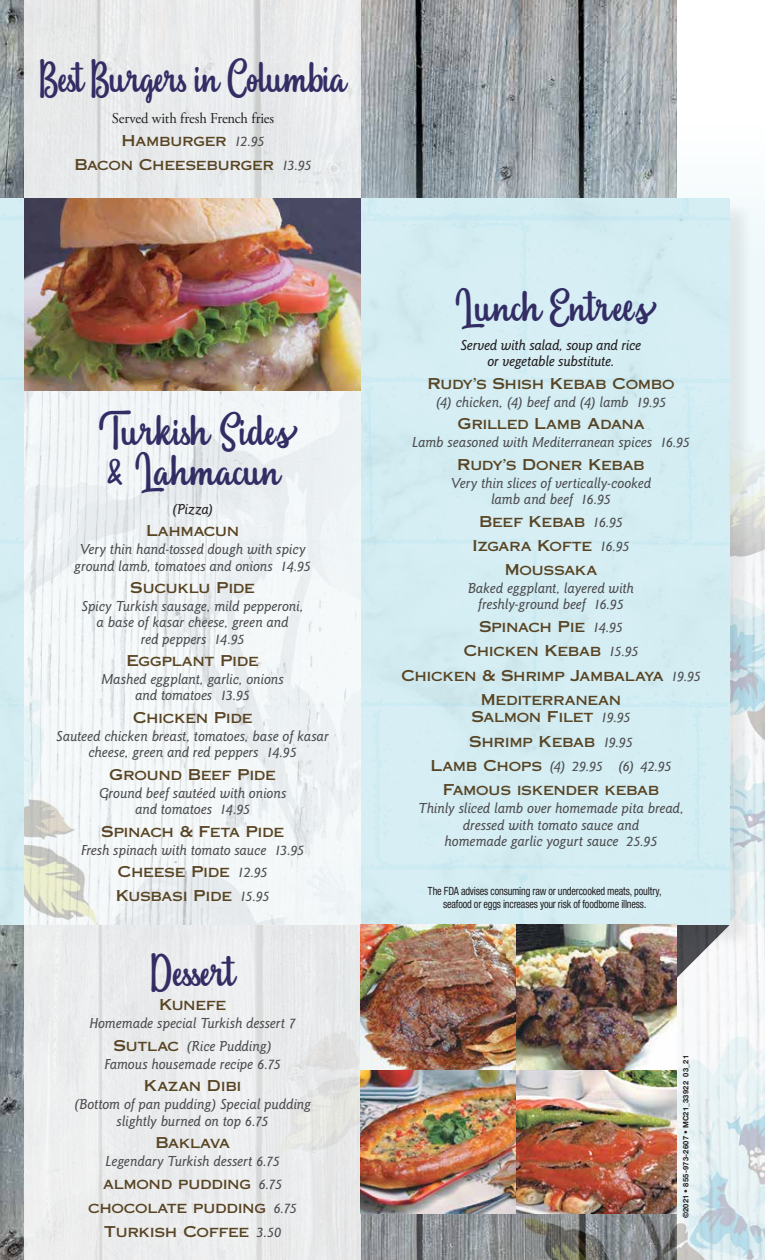
<style>
.page{position:relative;width:765px;height:1260px;background:#fff}
.page>*{position:absolute;margin:0;border:0;box-sizing:border-box;transform-origin:0 0}
.t1{font:35px/40px "Sailoria";letter-spacing:.005em;color:#332d65}
.t2{font:35px "Sailoria";letter-spacing:.005em;color:#332d65;scale:.94 1}
.t3{font:italic 500 15px/16.2px "Goudy Sans Std";letter-spacing:-.015em;color:#4d4d4f;text-align:center}
.t4{font:15px/24.2px "Copperplate Gothic Std 31 AB";letter-spacing:-.025em;color:#584423;text-align:center}
.t5{font:italic 500 15px/16.2px "Goudy Sans Std";letter-spacing:-.025em;color:#231f20;text-align:center}
.t6{font:15px "Adobe Garamond Pro";letter-spacing:-.01em;color:#231f20}
.t7{font:condensed 11.38px/12.4px "Helvetica Neue LT Std";letter-spacing:-.015em;color:#231f20;text-align:center;scale:.9 1}
.t8{font:700 7.5px "Helvetica Neue LT Std";letter-spacing:.035em;color:#231f20}
.s1{font-family:"Goudy Sans Std";font-weight:500;font-style:italic;color:#4d4d4f}
.s2{font-family:"Copperplate Gothic Std 31 AB";font-weight:400;font-style:normal;color:#584423}
</style>
<div class="page">
<img style="left:0;top:0;width:676px;height:1260px">
<svg style="left:361px;top:90px;width:404px;height:345px"></svg>
<img style="left:361px;top:435px;width:404px;height:825px">
<div style="left:0;top:202px;width:754px;height:747px;background:#231f20;opacity:.85"></div>
<div style="left:0;top:198px;width:730px;height:727px;background:#d3edf3"></div>
<div style="left:25px;top:0;width:336px;height:1260px;background:#eaebec"></div>
<img style="left:25px;top:390px;width:336px;height:535px">
<img style="left:25px;top:198px;width:336px;height:192px">
<img style="left:361px;top:925px;width:315px;height:289px">
<h1 class="t2" style="left:40px;top:49px;width:328px">Best Burgers in Columbia</h1>
<p class="t6" style="left:112px;top:109px;width:164px">Served with fresh French fries</p>
<p class="t4" style="left:74px;top:128px;width:239px">Hamburger <span class="s1">12.95<br></span>Bacon Cheeseburger <span class="s1">13.95</span></p>
<h1 class="t1" style="left:97px;top:411px;width:203px">Turkish Sides &amp; Lahmacun</h1>
<p class="t5" style="left:172px;top:501px;width:43px">(Pizza)</p>
<p class="t4" style="left:146px;top:519px;width:95px">Lahmacun</p>
<p class="t3" style="left:74px;top:542px;width:238px">Very thin hand-tossed dough with spicy ground lamb, tomatoes and onions 14.95</p>
<p class="t4" style="left:130px;top:576px;width:126px">Sucuklu Pide</p>
<p class="t3" style="left:82px;top:598px;width:223px">Spicy Turkish sausage, mild pepperoni, a base of kasar cheese, green and<br>red peppers 14.95</p>
<p class="t4" style="left:126px;top:649px;width:134px">Eggplant Pide</p>
<p class="t3" style="left:102px;top:672px;width:184px">Mashed eggplant, garlic, onions and tomatoes 13.95</p>
<p class="t4" style="left:133px;top:705px;width:122px">Chicken Pide</p>
<p class="t3" style="left:57px;top:728px;width:274px">Sauteed chicken breast, tomatoes, base of kasar cheese, green and red peppers 14.95</p>
<p class="t4" style="left:109px;top:762px;width:168px">Ground Beef Pide</p>
<p class="t3" style="left:99px;top:785px;width:189px">Ground beef sautéed with onions and tomatoes 14.95</p>
<p class="t4" style="left:101px;top:819px;width:185px">Spinach &amp; Feta Pide</p>
<p class="t3" style="left:81px;top:842px;width:225px">Fresh spinach with tomato sauce 13.95</p>
<p class="t4" style="left:116px;top:860px;width:156px;text-align:left">Cheese Pide <span class="s1">12.95<br></span>Kusbasi Pide <span class="s1">15.95</span></p>
<h1 class="t1" style="left:151px;top:952px;width:86px">Dessert</h1>
<p class="t4" style="left:159px;top:993px;width:69px">Kunefe</p>
<p class="t3" style="left:89px;top:1012px;width:208px;line-height:22.5px">Homemade special Turkish dessert 7<br><span class="s2">Sutlac</span> (Rice Pudding)</p>
<p class="t3" style="left:104px;top:1056px;width:178px">Famous housemade recipe 6.75</p>
<p class="t4" style="left:144px;top:1074px;width:99px">Kazan Dibi</p>
<p class="t3" style="left:74px;top:1097px;width:239px">(Bottom of pan pudding) Special pudding slightly burned on top 6.75</p>
<p class="t4" style="left:155px;top:1131px;width:76px">Baklava</p>
<p class="t3" style="left:106px;top:1153px;width:176px">Legendary Turkish dessert 6.75</p>
<p class="t4" style="left:88px;top:1171px;width:210px">almond pudding <span class="s1">6.75 </span>chocolate pudding <span class="s1">6.75<br></span>Turkish Coffee <span class="s1">3.50</span></p>
<h1 class="t1" style="left:455px;top:287px;width:204px">Lunch Entrees</h1>
<p class="t5" style="left:461px;top:337px;width:182px">Served with salad, soup and rice or vegetable substitute.</p>
<p class="t4" style="left:427px;top:371px;width:249px">Rudy’s Shish Kebab Combo</p>
<p class="t3" style="left:436px;top:394px;width:232px">(4) chicken, (4) beef and (4) lamb 19.95</p>
<p class="t4" style="left:458px;top:412px;width:189px">Grilled Lamb Adana</p>
<p class="t3" style="left:412px;top:435px;width:280px">Lamb seasoned with Mediterranean spices 16.95</p>
<p class="t4" style="left:457px;top:452px;width:189px">Rudy’s Doner Kebab</p>
<p class="t3" style="left:451px;top:475px;width:202px">Very thin slices of vertically-cooked lamb and beef 16.95</p>
<p class="t4" style="left:472px;top:509px;width:159px">Beef Kebab <span class="s1">16.95<br></span>Izgara Kofte <span class="s1">16.95<br></span>Moussaka</p>
<p class="t3" style="left:468px;top:581px;width:168px">Baked eggplant, layered with freshly-ground beef 16.95</p>
<p class="t4" style="left:401px;top:614px;width:302px">Spinach Pie <span class="s1">14.95<br></span>Chicken Kebab <span class="s1">15.95<br></span>Chicken &amp; Shrimp Jambalaya <span class="s1">19.95<br></span>Mediterranean</p>
<p class="t4" style="left:469px;top:705px;width:165px;text-align:left">Salmon Filet <span class="s1">19.95<br></span>Shrimp Kebab <span class="s1">19.95</span></p>
<p class="t3" style="left:430px;top:758px;width:243px"><span class="s2">Lamb Chops</span> (4) 29.95 (6) 42.95</p>
<p class="t4" style="left:443px;top:778px;width:218px">Famous iskender kebab</p>
<p class="t3" style="left:418px;top:801px;width:267px">Thinly sliced lamb over homemade pita bread, dressed with tomato sauce and<br>homemade garlic yogurt sauce 25.95</p>
<p class="t7" style="left:428px;top:885px;width:261px">The FDA advises consuming raw or undercooked meats, poultry, seafood or eggs increases your risk of foodborne illness.</p>
<p class="t8" style="left:681px;top:1218px;width:165px;rotate:-90deg">©2021 • 855-973-2607 • MC21_33922 03_21</p>
</div>
